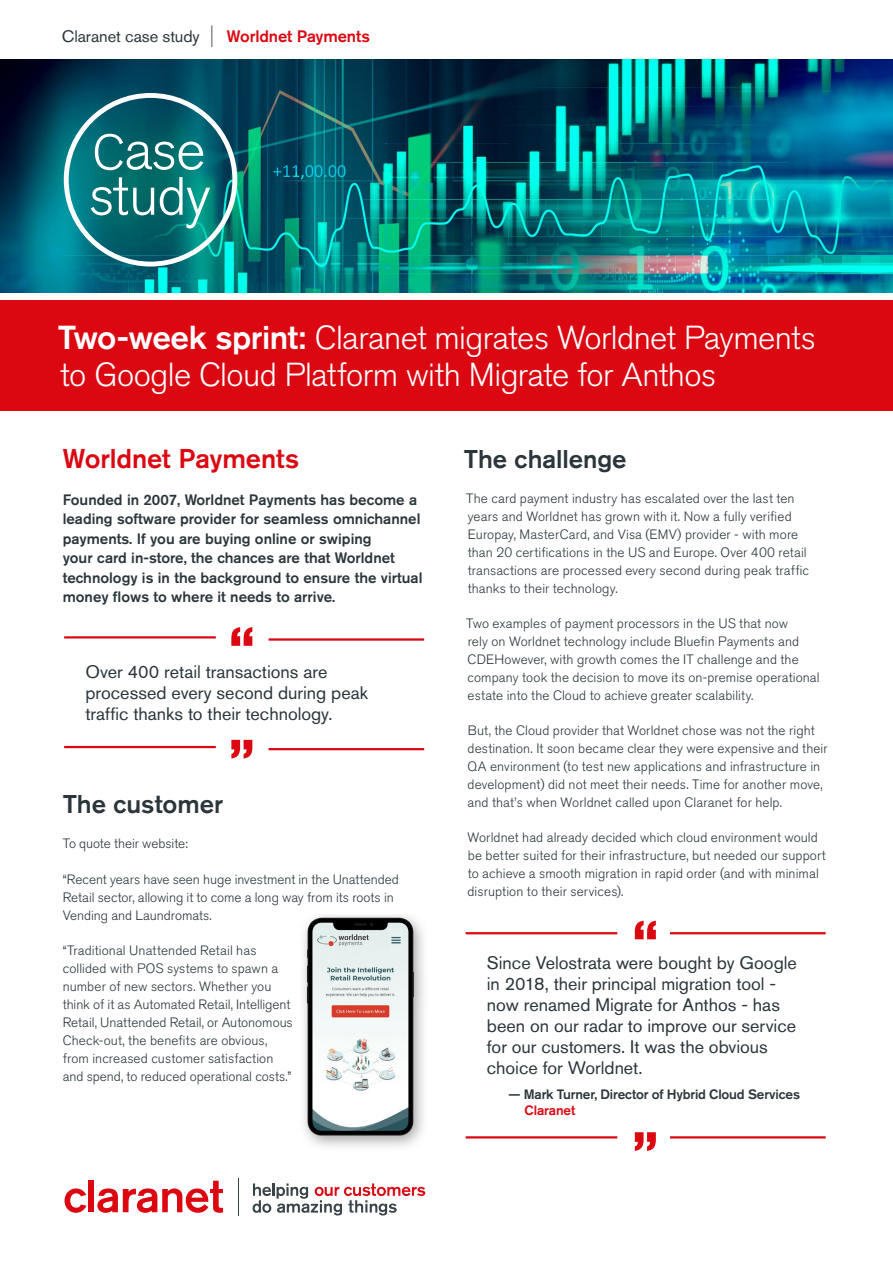
<style>
.page{position:relative;width:893px;height:1263px;background:#fff}
.page>*{position:absolute;margin:0;border:0;box-sizing:border-box;transform-origin:0 0}
.t1{font:300 33px/37.5px "Akzidenz Grotesk BQ";letter-spacing:-.02em;color:#fff}
.t2{font:500 27px "Akzidenz Grotesk BQ";letter-spacing:-.005em;color:#db0812}
.t3{font:500 25.5px "Akzidenz Grotesk BQ";color:#2a363b}
.t4{font:18px/21px "Akzidenz Grotesk BQ";color:#2a363b}
.t5{font:16.5px "Akzidenz Grotesk BQ";letter-spacing:-.005em;color:#2d373b}
.t6{font:500 16.5px "Akzidenz Grotesk BQ";letter-spacing:-.005em;color:#db0812}
.t7{font:500 15px/19.5px "Akzidenz Grotesk BQ";color:#2a363b}
.t8{font:300 13.5px/18px "Akzidenz Grotesk BQ";letter-spacing:.005em;color:#2a363b}
.t9{font:500 13.5px "Akzidenz Grotesk BQ";letter-spacing:-.015em;color:#2a363b}
.t10{font:500 13.5px "Akzidenz Grotesk BQ";letter-spacing:-.01em;color:#db0812}
.s1{font-weight:500}
</style>
<div class="page">
<img style="left:0;top:60px;width:893px;height:232px">
<svg style="left:64px;top:93px;width:173px;height:173px"></svg>
<div style="left:0;top:300px;width:893px;height:110px;background:#db0812"></div>
<svg style="left:212px;top:25px;width:1px;height:22px"></svg>
<hr style="left:238px;top:1178px;width:1px;height:38px;background:#394448">
<svg style="left:65px;top:1188px;width:21px;height:25px"></svg>
<div style="left:89px;top:1181px;width:5px;height:31px;background:#db0812"></div>
<svg style="left:97px;top:1181px;width:126px;height:32px"></svg>
<svg style="left:253px;top:1183px;width:172px;height:32px"></svg>
<hr style="left:269px;top:638px;width:155px;height:3px;background:#db0812">
<hr style="left:269px;top:748px;width:155px;height:2px;background:#db0812">
<hr style="left:64px;top:636px;width:152px;height:2px;background:#db0812">
<hr style="left:64px;top:746px;width:152px;height:2px;background:#db0812">
<svg style="left:231px;top:627px;width:21px;height:19px"></svg>
<svg style="left:231px;top:740px;width:21px;height:18px"></svg>
<img style="left:303px;top:915px;width:121px;height:232px">
<hr style="left:670px;top:932px;width:156px;height:2px;background:#db0812">
<hr style="left:670px;top:1136px;width:156px;height:2px;background:#db0812">
<hr style="left:466px;top:932px;width:151px;height:2px;background:#db0812">
<hr style="left:466px;top:1136px;width:151px;height:2px;background:#db0812">
<svg style="left:635px;top:921px;width:21px;height:18px"></svg>
<svg style="left:635px;top:1132px;width:21px;height:19px"></svg>
<p class="t5" style="left:62px;top:27px;width:139px">Claranet case study</p>
<p class="t6" style="left:227px;top:26px;width:145px">Worldnet Payments</p>
<h1 class="t1" style="left:58px;top:319px;width:759px"><span class="s1">Two-week sprint:</span> Claranet migrates Worldnet Payments to Google Cloud Platform with Migrate for Anthos</h1>
<h2 class="t2" style="left:63px;top:442px;width:238px">Worldnet Payments</h2>
<p class="t7" style="left:63px;top:489px;width:361px">Founded in 2007, Worldnet Payments has become a leading software provider for seamless omnichannel payments. If you are buying online or swiping<br>your card in-store, the chances are that Worldnet technology is in the background to ensure the virtual money flows to where it needs to arrive.</p>
<h3 class="t4" style="left:85px;top:661px;width:284px">Over 400 retail transactions are processed every second during peak traffic thanks to their technology.</h3>
<h3 class="t3" style="left:63px;top:788px;width:162px">The customer</h3>
<p class="t8" style="left:63px;top:835px;width:127px">To quote their website:</p>
<p class="t8" style="left:63px;top:871px;width:338px">“Recent years have seen huge investment in the Unattended<br>Retail sector, allowing it to come a long way from its roots in<br>Vending and Laundromats.</p>
<p class="t8" style="left:63px;top:942px;width:232px">“Traditional Unattended Retail has collided with POS systems to spawn a number of new sectors. Whether you think of it as Automated Retail, Intelligent Retail, Unattended Retail, or Autonomous Check-out, the benefits are obvious, from increased customer satisfaction and spend, to reduced operational costs.”</p>
<h3 class="t3" style="left:464px;top:444px;width:164px">The challenge</h3>
<p class="t8" style="left:466px;top:490px;width:344px">The card payment industry has escalated over the last ten years and Worldnet has grown with it. Now a fully verified Europay, MasterCard, and Visa (EMV) provider - with more than 20 certifications in the US and Europe. Over 400 retail transactions are processed every second during peak traffic thanks to their technology.</p>
<p class="t8" style="left:466px;top:615px;width:355px">Two examples of payment processors in the US that now<br>rely on Worldnet technology include Bluefin Payments and CDEHowever, with growth comes the IT challenge and the company took the decision to move its on-premise operational estate into the Cloud to achieve greater scalability.</p>
<p class="t8" style="left:467px;top:722px;width:362px">But, the Cloud provider that Worldnet chose was not the right destination. It soon became clear they were expensive and their QA environment (to test new applications and infrastructure in development) did not meet their needs. Time for another move, and that’s when Worldnet called upon Claranet for help.</p>
<p class="t8" style="left:467px;top:829px;width:360px">Worldnet had already decided which cloud environment would be better suited for their infrastructure, but needed our support to achieve a smooth migration in rapid order (and with minimal disruption to their services).</p>
<h3 class="t4" style="left:487px;top:952px;width:311px">Since Velostrata were bought by Google in 2018, their principal migration tool - now renamed Migrate for Anthos - has been on our radar to improve our service for our customers. It was the obvious choice for Worldnet.</h3>
<p class="t9" style="left:508px;top:1086px;width:293px">— Mark Turner, Director of Hybrid Cloud Services</p>
<p class="t10" style="left:524px;top:1102px;width:52px">Claranet</p>
</div>
